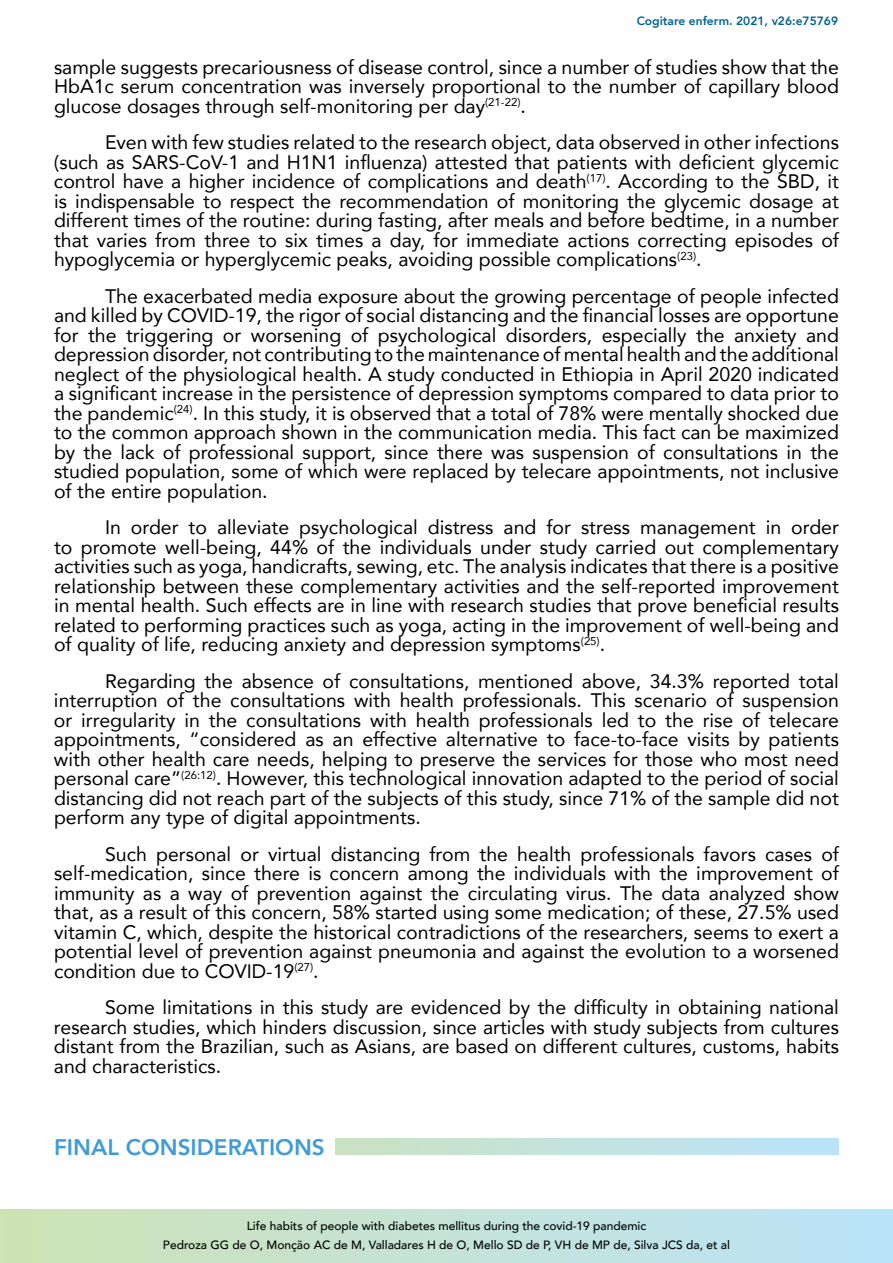
<style>
.page{position:relative;width:893px;height:1263px;background:#fff}
.page>*{position:absolute;margin:0;border:0;box-sizing:border-box;transform-origin:0 0}
.t1{font:800 22.5px "Avenir";color:#409cd4}
.t2{font:19.5px/19.5px "Avenir";color:#000;text-align:justify}
.t3{font:500 12px/18.6px "Avenir";color:#000;text-align:center}
.t4{font:800 12px "Avenir";color:#00658f}
</style>
<div class="page">
<svg style="left:0;top:1209px;width:893px;height:54px;background:#c4e2d6"></svg>
<div style="left:336px;top:1138px;width:503px;height:17px;background:linear-gradient(to right,#cae2c3,#bae3fb)"></div>
<p class="t4" style="left:637px;top:12px;width:203px">Cogitare enferm. 2021, v26:e75769</p>
<p class="t2" style="left:54px;top:56px;width:786px">sample suggests precariousness of disease control, since a number of studies show that the HbA1c serum concentration was inversely proportional to the number of capillary blood glucose dosages through self-monitoring per day<sup>(21-22)</sup>.</p>
<p class="t2" style="left:54px;top:132px;width:787px;text-indent:51px">Even with few studies related to the research object, data observed in other infections (such as SARS-CoV-1 and H1N1 influenza) attested that patients with deficient glycemic control have a higher incidence of complications and death<sup>(17)</sup>. According to the SBD, it is indispensable to respect the recommendation of monitoring the glycemic dosage at different times of the routine: during fasting, after meals and before bedtime, in a number that varies from three to six times a day, for immediate actions correcting episodes of hypoglycemia or hyperglycemic peaks, avoiding possible complications<sup>(23)</sup>.</p>
<p class="t2" style="left:54px;top:285px;width:786px;text-indent:51px">The exacerbated media exposure about the growing percentage of people infected and killed by COVID-19, the rigor of social distancing and the financial losses are opportune for the triggering or worsening of psychological disorders, especially the anxiety and depression disorder, not contributing to the maintenance of mental health and the additional neglect of the physiological health. A study conducted in Ethiopia in April 2020 indicated a significant increase in the persistence of depression symptoms compared to data prior to the pandemic<sup>(24)</sup>. In this study, it is observed that a total of 78% were mentally shocked due to the common approach shown in the communication media. This fact can be maximized by the lack of professional support, since there was suspension of consultations in the studied population, some of which were replaced by telecare appointments, not inclusive of the entire population.</p>
<p class="t2" style="left:54px;top:517px;width:786px;text-indent:51px">In order to alleviate psychological distress and for stress management in order to promote well-being, 44% of the individuals under study carried out complementary activities such as yoga, handicrafts, sewing, etc. The analysis indicates that there is a positive relationship between these complementary activities and the self-reported improvement in mental health. Such effects are in line with research studies that prove beneficial results related to performing practices such as yoga, acting in the improvement of well-being and of quality of life, reducing anxiety and depression symptoms<sup>(25)</sup>.</p>
<p class="t2" style="left:54px;top:670px;width:786px;text-indent:51px">Regarding the absence of consultations, mentioned above, 34.3% reported total interruption of the consultations with health professionals. This scenario of suspension or irregularity in the consultations with health professionals led to the rise of telecare appointments, “considered as an effective alternative to face-to-face visits by patients with other health care needs, helping to preserve the services for those who most need personal care”<sup>(26:12)</sup>. However, this technological innovation adapted to the period of social distancing did not reach part of the subjects of this study, since 71% of the sample did not perform any type of digital appointments.</p>
<p class="t2" style="left:54px;top:843px;width:786px;text-indent:51px">Such personal or virtual distancing from the health professionals favors cases of self-medication, since there is concern among the individuals with the improvement of immunity as a way of prevention against the circulating virus. The data analyzed show that, as a result of this concern, 58% started using some medication; of these, 27.5% used vitamin C, which, despite the historical contradictions of the researchers, seems to exert a potential level of prevention against pneumonia and against the evolution to a worsened condition due to COVID-19<sup>(27)</sup>.</p>
<p class="t2" style="left:54px;top:997px;width:786px;text-indent:51px">Some limitations in this study are evidenced by the difficulty in obtaining national research studies, which hinders discussion, since articles with study subjects from cultures distant from the Brazilian, such as Asians, are based on different cultures, customs, habits and characteristics.</p>
<p class="t1" style="left:54px;top:1129px;width:272px">FINAL CONSIDERATIONS</p>
<p class="t3" style="left:163px;top:1216px;width:569px">Life habits of people with diabetes mellitus during the covid-19 pandemic<br>Pedroza GG de O, Monção AC de M, Valladares H de O, Mello SD de P, VH de MP de, Silva JCS da, et al</p>
</div>
